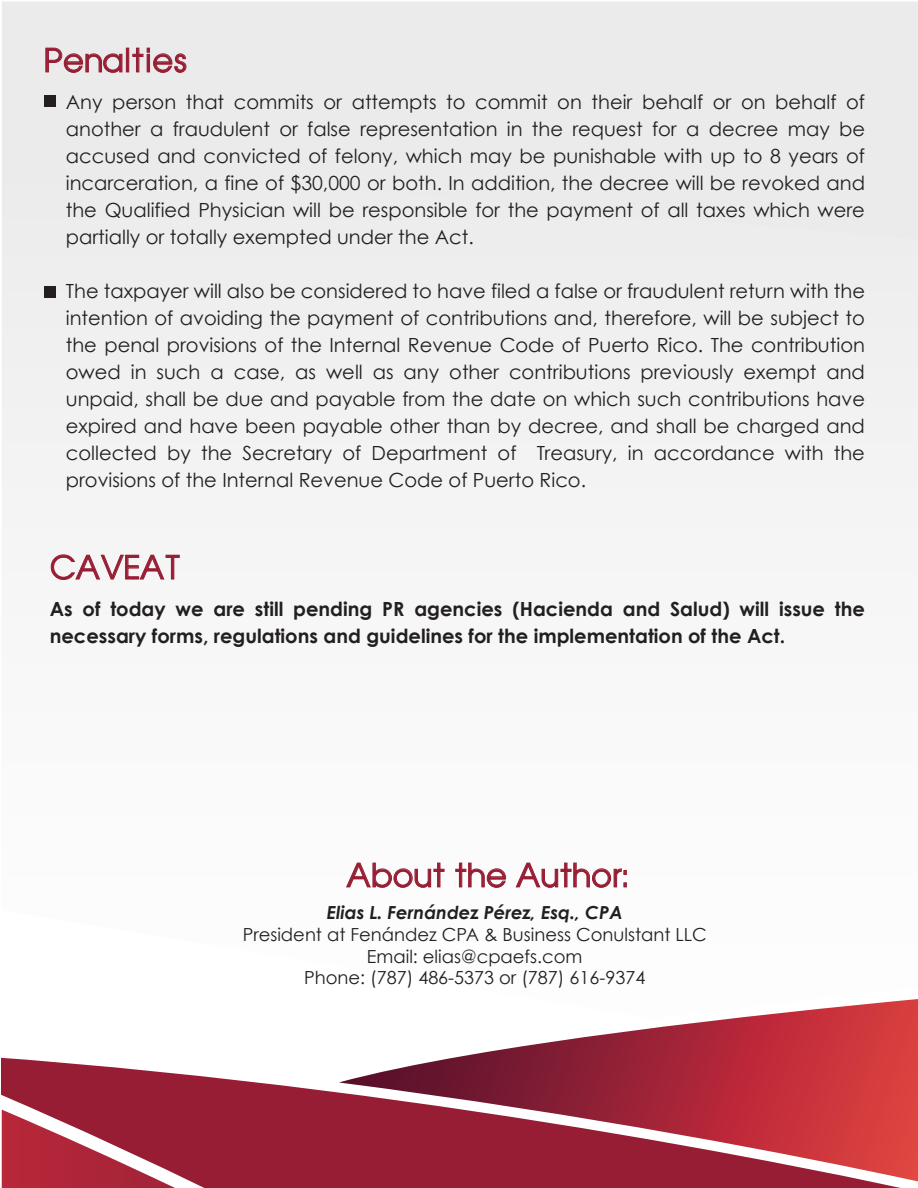
<style>
.page{position:relative;width:918px;height:1188px;background:#fff}
.page>*{position:absolute;margin:0;border:0;box-sizing:border-box;transform-origin:0 0}
.t1{font:30px "Avant";color:#971d34}
.t2{font:19.5px/27px "Century Gothic";color:#231f20;text-align:justify}
.t3{font:700 19.5px/27px "Century Gothic";color:#231f20}
.t4{font:18px/21.6px "Century Gothic";color:#231f20;text-align:center}
.t5{font:italic 700 18px "Century Gothic";color:#231f20}
</style>
<div class="page">
<div style="left:2px;top:1px;width:916px;height:156px;background:#ebebeb"></div>
<div style="left:2px;top:157px;width:916px;height:413px;background:#f0f0f0"></div>
<svg style="left:493px;top:999px;width:425px;height:52px"></svg>
<svg style="left:2px;top:1051px;width:916px;height:137px;background:#ae4252"></svg>
<svg style="left:2px;top:1110px;width:173px;height:78px"></svg>
<svg style="left:45px;top:47px;width:78px;height:26px;background:#d8bdc2"></svg>
<div style="left:126px;top:48px;width:3px;height:24px;border:1px solid #971d34"></div>
<svg style="left:132px;top:47px;width:55px;height:26px"></svg>
<div style="left:44px;top:95px;width:11px;height:12px;background:#231f20"></div>
<div style="left:44px;top:286px;width:11px;height:12px;background:#231f20"></div>
<svg style="left:51px;top:554px;width:129px;height:26px"></svg>
<svg style="left:346px;top:862px;width:99px;height:26px"></svg>
<svg style="left:455px;top:862px;width:51px;height:26px"></svg>
<svg style="left:515px;top:862px;width:112px;height:26px"></svg>
<h1 class="t1" style="left:44px;top:41px;width:145px">Penalties</h1>
<p class="t2" style="left:66px;top:88px;width:801px">Any person that commits or attempts to commit on their behalf or on behalf of another a fraudulent or false representation in the request for a decree may be accused and convicted of felony, which may be punishable with up to 8 years of incarceration, a fine of $30,000 or both. In addition, the decree will be revoked and the Qualified Physician will be responsible for the payment of all taxes which were partially or totally exempted under the Act.</p>
<p class="t2" style="left:66px;top:277px;width:801px">The taxpayer will also be considered to have filed a false or fraudulent return with the intention of avoiding the payment of contributions and, therefore, will be subject to the penal provisions of the Internal Revenue Code of Puerto Rico. The contribution owed in such a case, as well as any other contributions previously exempt and unpaid, shall be due and payable from the date on which such contributions have expired and have been payable other than by decree, and shall be charged and collected by the Secretary of Department of Treasury, in accordance with the provisions of the Internal Revenue Code of Puerto Rico.</p>
<h1 class="t1" style="left:50px;top:548px;width:132px">CAVEAT</h1>
<p class="t3" style="left:50px;top:595px;width:817px">As of today we are still pending PR agencies (Hacienda and Salud) will issue the necessary forms, regulations and guidelines for the implementation of the Act.</p>
<h1 class="t1" style="left:346px;top:856px;width:283px">About the Author:</h1>
<p class="t5" style="left:327px;top:901px;width:297px">Elias L. Fernández Pérez, Esq., CPA</p>
<p class="t4" style="left:243px;top:924px;width:466px">President at Fenández CPA &amp; Business Conulstant LLC<br>Email: elias@cpaefs.com<br>Phone: (787) 486-5373 or (787) 616-9374</p>
</div>
